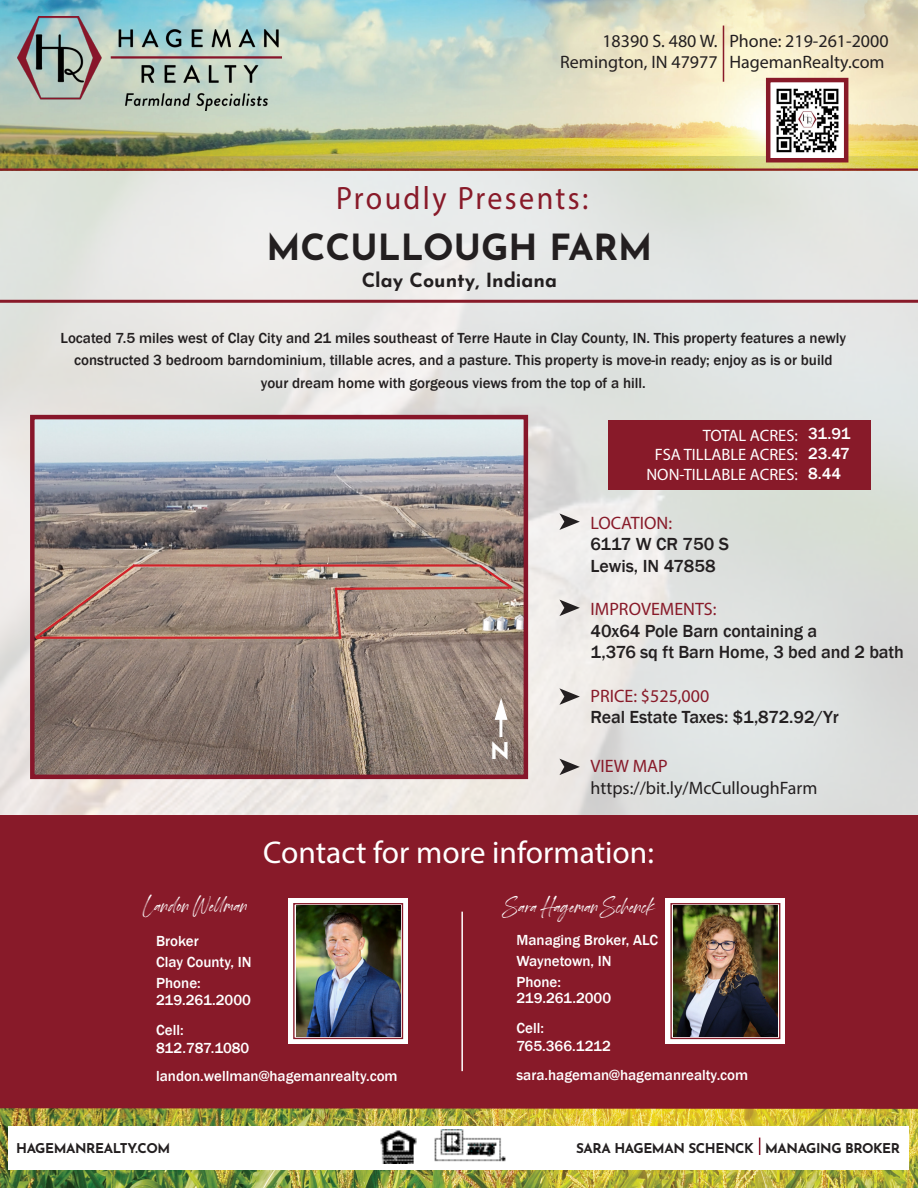
<style>
.page{position:relative;width:918px;height:1188px;background:#fff}
.page>*{position:absolute;margin:0;border:0;box-sizing:border-box;transform-origin:0 0}
.t1{font:700 36px "Josefin Sans";color:#231f20}
.t2{font:32.4px "Myriad Pro";letter-spacing:.08em;color:#881a29;scale:.93 1}
.t3{font:31.5px "Myriad Pro";color:#fff}
.t4{font:italic 25.2px "Springfield";letter-spacing:.01em;color:#fff}
.t5{font:700 23.1px "Josefin Sans";color:#fff}
.t6{font:700 19.5px "Josefin Sans";color:#231f20}
.t7{font:500 18px "Franklin Gothic";letter-spacing:-.005em;color:#231f20}
.t8{font:18px "Myriad Pro";color:#231f20}
.t9{font:18px "Myriad Pro";color:#881a29}
.t10{font:16.5px "Myriad Pro";color:#fff}
.t11{font:500 16.5px "Franklin Gothic";letter-spacing:-.025em;color:#fff}
.t12{font:500 15px "Franklin Gothic";color:#231f20}
.t13{font:500 15px "Franklin Gothic";color:#fff}
.t14{font:700 13.5px "Josefin Sans";letter-spacing:-.03em;color:#231f20}
</style>
<div class="page">
<img style="left:0;top:0;width:918px;height:156px">
<img style="left:0;top:156px;width:918px;height:659px">
<div style="left:0;top:815px;width:918px;height:329px;background:#881a29"></div>
<hr style="left:0;top:168px;width:918px;height:3px;background:#881a29">
<img style="left:18px;top:16px;width:263px;height:94px">
<hr style="left:723px;top:26px;width:1px;height:56px;background:#881a29">
<div style="left:608px;top:420px;width:262px;height:69px;background:#881a29"></div>
<svg style="left:560px;top:688px;width:20px;height:17px"></svg>
<svg style="left:560px;top:600px;width:20px;height:16px"></svg>
<hr style="left:461px;top:912px;width:2px;height:159px;background:#fff">
<hr style="left:0;top:300px;width:918px;height:3px;background:#881a29">
<svg style="left:560px;top:513px;width:20px;height:17px"></svg>
<img style="left:35px;top:420px;width:488px;height:354px">
<svg style="left:35px;top:562px;width:103px;height:79px;background:#a0897c"></svg>
<hr style="left:133px;top:564px;width:347px;height:3px;background:#d1232a">
<hr style="left:36px;top:637px;width:305px;height:2px;background:#d1232a">
<svg style="left:333px;top:562px;width:182px;height:79px;background:#ac9081"></svg>
<div style="left:30px;top:415px;width:498px;height:364px;border:4px solid #87162a"></div>
<img style="left:771px;top:83px;width:72px;height:74px">
<div style="left:766px;top:78px;width:82px;height:84px;border:4px solid #881a29"></div>
<svg style="left:560px;top:759px;width:20px;height:16px"></svg>
<svg style="left:288px;top:898px;width:120px;height:146px;background:#e6e5e5"></svg>
<div style="left:293px;top:903px;width:110px;height:136px;border:1px solid #881a29"></div>
<img style="left:296px;top:906px;width:104px;height:130px">
<img style="left:0;top:1108px;width:918px;height:80px">
<div style="left:9px;top:1126px;width:900px;height:44px;background:#fff"></div>
<img style="left:380px;top:1129px;width:126px;height:35px">
<svg style="left:759px;top:1138px;width:1px;height:17px"></svg>
<svg style="left:666px;top:898px;width:119px;height:146px;background:#ebe8e8"></svg>
<div style="left:670px;top:903px;width:110px;height:136px;border:1px solid #881a29"></div>
<img style="left:673px;top:906px;width:105px;height:130px">
<hr style="left:499px;top:711px;width:3px;height:26px;background:#fff">
<svg style="left:494px;top:699px;width:15px;height:22px"></svg>
<p class="t8" style="left:602px;top:30px;width:117px">18390 S. 480 W.</p>
<p class="t8" style="left:560px;top:51px;width:159px">Remington, IN 47977</p>
<p class="t8" style="left:729px;top:30px;width:161px">Phone: 219-261-2000</p>
<p class="t8" style="left:729px;top:51px;width:157px">HagemanRealty.com</p>
<p class="t2" style="left:336px;top:178px;width:273px">Proudly Presents:</p>
<p class="t1" style="left:266px;top:216px;width:388px">MCCULLOUGH FARM</p>
<p class="t6" style="left:362px;top:263px;width:197px">Clay County, Indiana</p>
<p class="t12" style="left:61px;top:328px;width:787px">Located 7.5 miles west of Clay City and 21 miles southeast of Terre Haute in Clay County, IN. This property features a newly</p>
<p class="t12" style="left:74px;top:351px;width:760px">constructed 3 bedroom barndominium, tillable acres, and a pasture. This property is move-in ready; enjoy as is or build</p>
<p class="t12" style="left:261px;top:373px;width:386px">your dream home with gorgeous views from the top of a hill.</p>
<p class="t5" style="left:490px;top:731px;width:21px">N</p>
<p class="t10" style="left:703px;top:425px;width:97px">TOTAL ACRES:</p>
<p class="t10" style="left:655px;top:445px;width:145px">FSA TILLABLE ACRES:</p>
<p class="t10" style="left:646px;top:464px;width:153px">NON-TILLABLE ACRES:</p>
<p class="t11" style="left:808px;top:423px;width:44px">31.91</p>
<p class="t11" style="left:808px;top:443px;width:43px">23.47</p>
<p class="t11" style="left:808px;top:463px;width:34px">8.44</p>
<p class="t9" style="left:591px;top:512px;width:83px">LOCATION:</p>
<p class="t7" style="left:591px;top:533px;width:140px">6117 W CR 750 S</p>
<p class="t7" style="left:591px;top:555px;width:126px">Lewis, IN 47858</p>
<p class="t9" style="left:591px;top:598px;width:127px">IMPROVEMENTS:</p>
<p class="t7" style="left:591px;top:620px;width:228px">40x64 Pole Barn containing a</p>
<p class="t7" style="left:591px;top:641px;width:315px">1,376 sq ft Barn Home, 3 bed and 2 bath</p>
<p class="t9" style="left:591px;top:684px;width:120px">PRICE: $525,000</p>
<p class="t7" style="left:591px;top:706px;width:250px">Real Estate Taxes: $1,872.92/Yr</p>
<p class="t9" style="left:591px;top:755px;width:79px">VIEW MAP</p>
<p class="t8" style="left:591px;top:777px;width:228px">https://bit.ly/McCulloughFarm</p>
<p class="t4" style="left:142px;top:890px;width:112px">LandonWellman</p>
<p class="t3" style="left:263px;top:833px;width:392px">Contact for more information:</p>
<p class="t4" style="left:503px;top:892px;width:158px">SaraHagemanSchenck</p>
<p class="t13" style="left:156px;top:932px;width:44px">Broker</p>
<p class="t13" style="left:156px;top:953px;width:97px">Clay County, IN</p>
<p class="t13" style="left:156px;top:974px;width:46px">Phone:</p>
<p class="t13" style="left:156px;top:990px;width:96px">219.261.2000</p>
<p class="t13" style="left:156px;top:1020px;width:29px">Cell:</p>
<p class="t13" style="left:156px;top:1038px;width:95px">812.787.1080</p>
<p class="t13" style="left:156px;top:1067px;width:243px">landon.wellman@hagemanrealty.com</p>
<p class="t13" style="left:516px;top:930px;width:143px">Managing Broker, ALC</p>
<p class="t13" style="left:516px;top:951px;width:97px">Waynetown, IN</p>
<p class="t13" style="left:516px;top:972px;width:46px">Phone:</p>
<p class="t13" style="left:516px;top:989px;width:96px">219.261.2000</p>
<p class="t13" style="left:516px;top:1019px;width:29px">Cell:</p>
<p class="t13" style="left:516px;top:1037px;width:96px">765.366.1212</p>
<p class="t13" style="left:516px;top:1065px;width:233px">sara.hageman@hagemanrealty.com</p>
<p class="t14" style="left:16px;top:1136px;width:156px">HAGEMANREALTY.COM</p>
<p class="t14" style="left:576px;top:1136px;width:326px">SARA HAGEMAN SCHENCK MANAGING BROKER</p>
</div>
